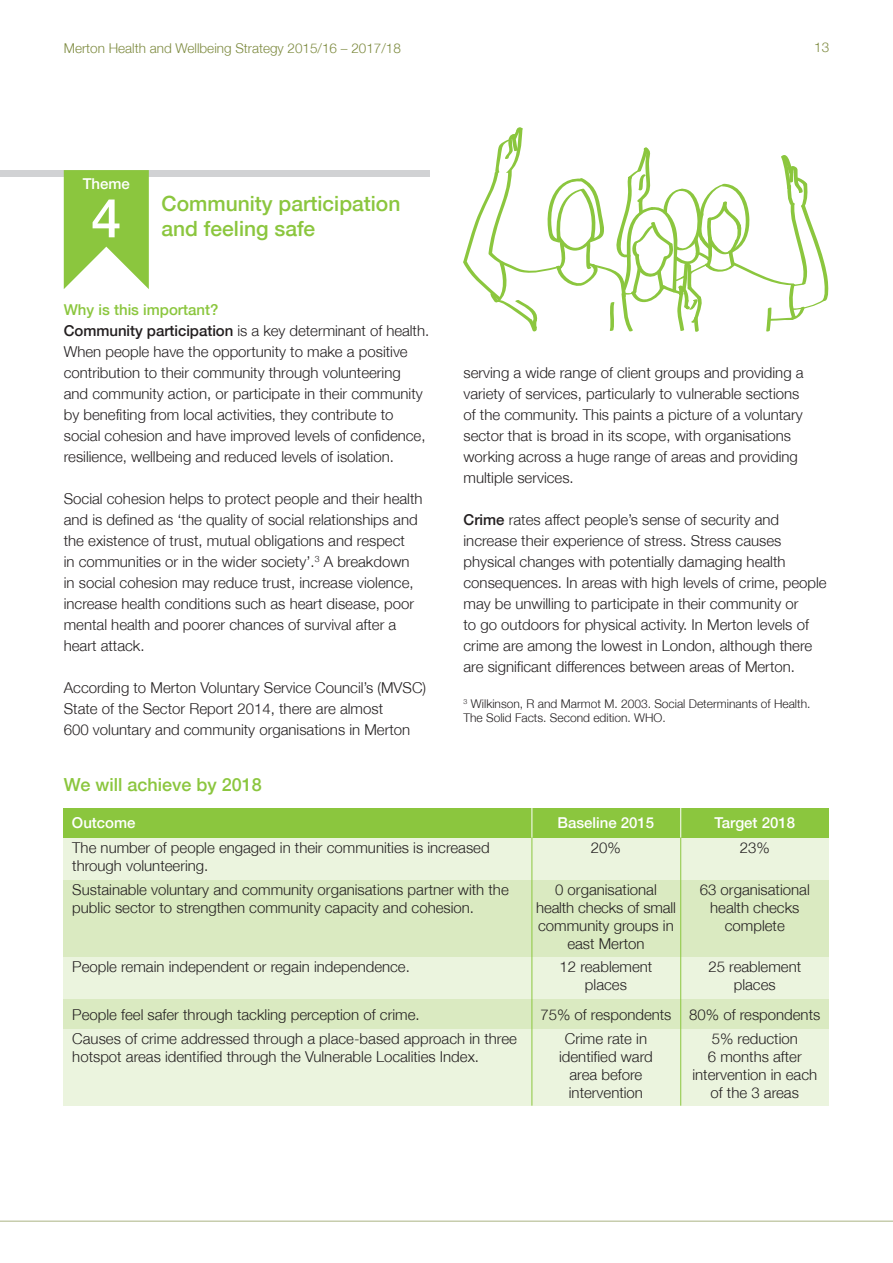
<style>
.page{position:relative;width:893px;height:1263px;background:#fff}
.page>*{position:absolute;margin:0;border:0;box-sizing:border-box;transform-origin:0 0}
.t1{font:500 54px "Helvetica 65";color:#fff}
.t2{font:500 21px/25.5px "Helvetica 65";color:#8bc63e}
.t3{font:500 18px "Helvetica 65";color:#8bc63e}
.t4{font:300 15px/21px "Helvetica 45";color:#231f20}
.t5{font:500 15px "Helvetica 65";color:#fff}
.t6{font:500 15px "Helvetica 65";color:#8bc63e}
.t7{font:300 13.5px "Helvetica 45";color:#7d8a3f}
.t8{font:300 12px/14.4px "Helvetica 45";color:#231f20}
.s1{font-family:"Helvetica 65";font-weight:500}
</style>
<div class="page">
<div style="left:0;top:170px;width:429px;height:6px;background:#d1d2d4"></div>
<svg style="left:64px;top:170px;width:85px;height:119px"></svg>
<svg style="left:0;top:1221px;width:893px;height:1px"></svg>
<svg style="left:463px;top:127px;width:366px;height:205px"></svg>
<div style="left:64px;top:808px;width:765px;height:30px;background:#8bc63e"></div>
<div style="left:64px;top:838px;width:765px;height:42px;background:#ebf4de"></div>
<div style="left:64px;top:880px;width:765px;height:77px;background:#daeac1"></div>
<div style="left:64px;top:957px;width:765px;height:42px;background:#ebf4de"></div>
<div style="left:64px;top:999px;width:765px;height:30px;background:#daeac1"></div>
<div style="left:64px;top:1029px;width:765px;height:77px;background:#ebf4de"></div>
<hr style="left:531px;top:838px;width:1px;height:268px;background:#8bc63e">
<hr style="left:531px;top:808px;width:1px;height:30px;background:#fff">
<hr style="left:680px;top:808px;width:1px;height:30px;background:#fff">
<hr style="left:680px;top:838px;width:1px;height:268px;background:#8bc63e">
<p class="t7" style="left:64px;top:40px;width:339px">Merton Health and Wellbeing Strategy 2015/16 – 2017/18</p>
<p class="t7" style="left:814px;top:39px;width:17px">13</p>
<p class="t5" style="left:83px;top:175px;width:49px">Theme</p>
<p class="t1" style="left:91px;top:186px;width:32px">4</p>
<p class="t2" style="left:162px;top:190px;width:240px">Community participation and feeling safe</p>
<p class="t6" style="left:64px;top:300px;width:156px">Why is this important?</p>
<p class="t4" style="left:64px;top:320px;width:367px"><span class="s1">Community participation</span> is a key determinant of health.<br>When people have the opportunity to make a positive contribution to their community through volunteering<br>and community action, or participate in their community by benefiting from local activities, they contribute to social cohesion and have improved levels of confidence, resilience, wellbeing and reduced levels of isolation.</p>
<p class="t4" style="left:64px;top:488px;width:360px">Social cohesion helps to protect people and their health and is defined as ‘the quality of social relationships and the existence of trust, mutual obligations and respect<br>in communities or in the wider society’.<sup>3</sup> A breakdown in social cohesion may reduce trust, increase violence, increase health conditions such as heart disease, poor mental health and poorer chances of survival after a heart attack.</p>
<p class="t4" style="left:64px;top:677px;width:364px">According to Merton Voluntary Service Council’s (MVSC)<br>State of the Sector Report 2014, there are almost<br>600 voluntary and community organisations in Merton</p>
<p class="t3" style="left:64px;top:774px;width:200px">We will achieve by 2018</p>
<p class="t4" style="left:463px;top:362px;width:342px">serving a wide range of client groups and providing a variety of services, particularly to vulnerable sections of the community. This paints a picture of a voluntary sector that is broad in its scope, with organisations working across a huge range of areas and providing multiple services.</p>
<p class="t4" style="left:463px;top:509px;width:365px"><span class="s1">Crime</span> rates affect people’s sense of security and increase their experience of stress. Stress causes physical changes with potentially damaging health consequences. In areas with high levels of crime, people may be unwilling to participate in their community or<br>to go outdoors for physical activity. In Merton levels of crime are among the lowest in London, although there are significant differences between areas of Merton.</p>
<p class="t8" style="left:463px;top:696px;width:348px"><sup>3</sup> Wilkinson, R and Marmot M. 2003. Social Determinants of Health.<br>The Solid Facts. Second edition. WHO.</p>
<p class="t5" style="left:72px;top:814px;width:65px">Outcome</p>
<p class="t5" style="left:558px;top:814px;width:98px">Baseline 2015</p>
<p class="t5" style="left:714px;top:814px;width:82px">Target 2018</p>
<p class="t4" style="left:72px;top:838px;width:419px;line-height:18px">The number of people engaged in their communities is increased through volunteering.</p>
<p class="t4" style="left:591px;top:836px;width:32px">20%</p>
<p class="t4" style="left:740px;top:836px;width:32px">23%</p>
<p class="t4" style="left:72px;top:880px;width:438px;line-height:18px">Sustainable voluntary and community organisations partner with the public sector to strengthen community capacity and cohesion.</p>
<p class="t4" style="left:536px;top:880px;width:141px;line-height:18px;text-align:center">0 organisational health checks of small community groups in east Merton</p>
<p class="t4" style="left:700px;top:880px;width:112px;line-height:18px;text-align:center">63 organisational health checks complete</p>
<p class="t4" style="left:72px;top:956px;width:339px">People remain independent or regain independence.</p>
<p class="t4" style="left:72px;top:1003px;width:349px">People feel safer through tackling perception of crime.</p>
<p class="t4" style="left:72px;top:1029px;width:446px;line-height:18px">Causes of crime addressed through a place-based approach in three hotspot areas identified through the Vulnerable Localities Index.</p>
<p class="t4" style="left:559px;top:956px;width:94px">12 reablement</p>
<p class="t4" style="left:585px;top:974px;width:43px">places</p>
<p class="t4" style="left:540px;top:1003px;width:133px">75% of respondents</p>
<p class="t4" style="left:559px;top:1029px;width:95px;line-height:18px;text-align:center">Crime rate in identified ward area before intervention</p>
<p class="t4" style="left:708px;top:956px;width:94px">25 reablement</p>
<p class="t4" style="left:734px;top:974px;width:43px">places</p>
<p class="t4" style="left:689px;top:1003px;width:133px">80% of respondents</p>
<p class="t4" style="left:692px;top:1029px;width:126px;line-height:18px;text-align:center">5% reduction<br>6 months after intervention in each of the 3 areas</p>
</div>
